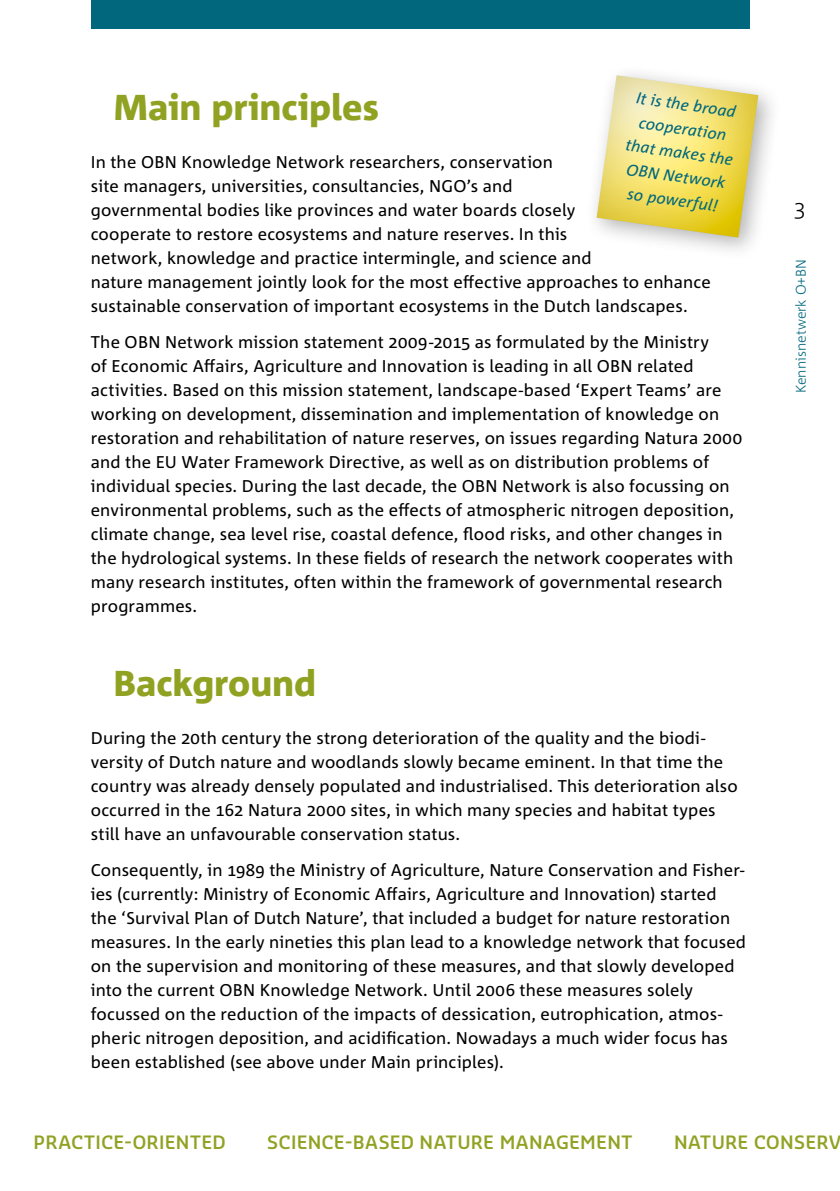
<style>
.page{position:relative;width:840px;height:1191px;background:#fff}
.page>*{position:absolute;margin:0;border:0;box-sizing:border-box;transform-origin:0 0}
.t1{font:800 36px "Corpid C1";letter-spacing:-.005em;color:#91a223}
.t2{font:300 22px "Corpid C1";color:#000}
.t3{font:600 18px "Sansa";letter-spacing:.02em;color:#91a223}
.t4{font:17px/24px "Corpid C1";letter-spacing:.01em;color:#000}
.t5{font:italic 16px/24px "Corpid C1";color:#00677d;text-align:center}
.t6{font:300 14px "Corpid C1";color:#00677d}
</style>
<div class="page">
<div style="left:91px;top:0;width:657px;height:28px;background:#00677d"></div>
<div style="left:584px;top:63px;width:197px;height:198px;background:#000;opacity:.3"></div>
<svg style="left:592px;top:72px;width:168px;height:167px"></svg>
<p class="t5" style="left:634px;top:85px;width:110px;rotate:8deg">It is the broad cooperation that makes the<br>OBN Network so powerful!</p>
<h1 class="t1" style="left:113px;top:85px;width:266px">Main principles</h1>
<p class="t4" style="left:91px;top:150px;width:621px">In the OBN Knowledge Network researchers, conservation<br>site managers, universities, consultancies, NGO’s and<br>governmental bodies like provinces and water boards closely<br>cooperate to restore ecosystems and nature reserves. In this<br>network, knowledge and practice intermingle, and science and<br>nature management jointly look for the most effective approaches to enhance sustainable conservation of important ecosystems in the Dutch landscapes.</p>
<p class="t4" style="left:91px;top:330px;width:652px">The OBN Network mission statement 2009-2015 as formulated by the Ministry<br>of Economic Affairs, Agriculture and Innovation is leading in all OBN related activities. Based on this mission statement, landscape-based ‘Expert Teams’ are working on development, dissemination and implementation of knowledge on restoration and rehabilitation of nature reserves, on issues regarding Natura 2000 and the EU Water Framework Directive, as well as on distribution problems of individual species. During the last decade, the OBN Network is also focussing on environmental problems, such as the effects of atmospheric nitrogen deposition, climate change, sea level rise, coastal defence, flood risks, and other changes in the hydrological systems. In these fields of research the network cooperates with many research institutes, often within the framework of governmental research programmes.</p>
<h1 class="t1" style="left:113px;top:661px;width:204px">Background</h1>
<p class="t4" style="left:91px;top:726px;width:648px">During the 20th century the strong deterioration of the quality and the biodi&shy;versity of Dutch nature and woodlands slowly became eminent. In that time the country was already densely populated and industrialised. This deterioration also occurred in the 162 Natura 2000 sites, in which many species and habitat types still have an unfavourable conservation status.</p>
<p class="t4" style="left:91px;top:858px;width:656px">Consequently, in 1989 the Ministry of Agriculture, Nature Conservation and Fisher&shy;ies (currently: Ministry of Economic Affairs, Agriculture and Innovation) started the ‘Survival Plan of Dutch Nature’, that included a budget for nature restoration measures. In the early nineties this plan lead to a knowledge network that focused on the supervision and monitoring of these measures, and that slowly developed into the current OBN Knowledge Network. Until 2006 these measures solely focussed on the reduction of the impacts of dessication, eutrophication, atmos&shy;pheric nitrogen deposition, and acidification. Nowadays a much wider focus has been established (see above under Main principles).</p>
<p class="t2" style="left:793px;top:194px;width:14px">3</p>
<p class="t6" style="left:791px;top:393px;width:135px;rotate:-90deg">Kennisnetwerk O+BN</p>
<p class="t3" style="left:34px;top:1130px;width:193px">PRACTICE-ORIENTED</p>
<p class="t3" style="left:267px;top:1130px;width:366px">SCIENCE-BASED NATURE MANAGEMENT</p>
<p class="t3" style="left:673px;top:1130px;width:169px">NATURE CONSERV</p>
</div>
